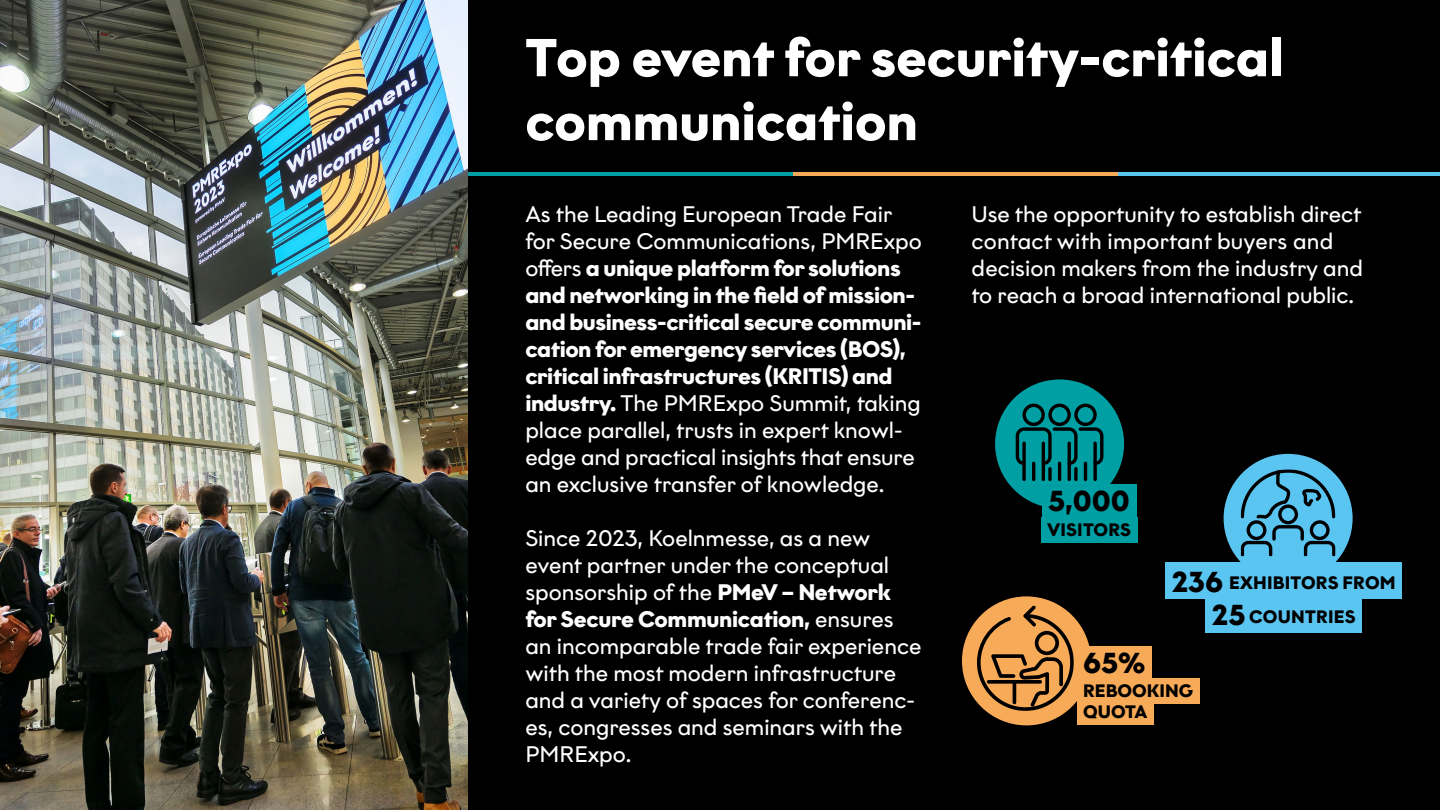
<style>
.page{position:relative;width:1440px;height:810px;background:#000}
.page>*{position:absolute;margin:0;border:0;box-sizing:border-box;transform-origin:0 0}
.t1{font:700 53.25px/63.9px "Graphit";color:#fff}
.t2{font:700 28.8px "Graphit";color:#000}
.t3{font:22.5px/27px "Graphit";color:#fff}
.t4{font:700 18px/34.6px "Graphit";letter-spacing:.01em;color:#000;text-align:center}
.s1{font-weight:700}
.s2{font-size:28.8px}
</style>
<div class="page">
<hr style="left:468px;top:172px;width:325px;height:4px;background:#009fa4">
<hr style="left:793px;top:172px;width:325px;height:4px;background:#f7aa58">
<hr style="left:1118px;top:172px;width:322px;height:4px;background:#5bc5f2">
<img style="left:0;top:0;width:468px;height:810px">
<div style="left:995px;top:379px;width:129px;height:129px;background:#009fa4;border-radius:50%"></div>
<svg style="left:1022px;top:442px;width:4px;height:39px"></svg>
<hr style="left:1042px;top:442px;width:3px;height:39px;background:#000;border-radius:2px">
<hr style="left:1032px;top:462px;width:3px;height:19px;background:#000;border-radius:2px">
<svg style="left:1048px;top:467px;width:4px;height:14px"></svg>
<hr style="left:1068px;top:442px;width:3px;height:39px;background:#000;border-radius:2px">
<hr style="left:1058px;top:462px;width:3px;height:19px;background:#000;border-radius:2px">
<svg style="left:1074px;top:467px;width:4px;height:14px"></svg>
<svg style="left:1093px;top:442px;width:4px;height:39px"></svg>
<svg style="left:1016px;top:404px;width:87px;height:61px"></svg>
<hr style="left:1084px;top:462px;width:3px;height:19px;background:#000;border-radius:2px">
<div style="left:1042px;top:484px;width:94px;height:37px;background:#009fa4"></div>
<div style="left:1041px;top:518px;width:96px;height:25px;background:#009fa4"></div>
<div style="left:1224px;top:454px;width:129px;height:129px;background:#5bc5f2;border-radius:50%"></div>
<svg style="left:1241px;top:469px;width:95px;height:87px"></svg>
<div style="left:1166px;top:562px;width:236px;height:36px;background:#5bc5f2"></div>
<div style="left:1206px;top:596px;width:156px;height:37px;background:#5bc5f2"></div>
<div style="left:962px;top:596px;width:129px;height:129px;background:#f7aa58;border-radius:50%"></div>
<svg style="left:977px;top:605px;width:97px;height:106px"></svg>
<div style="left:1077px;top:646px;width:75px;height:37px;background:#f7aa58"></div>
<div style="left:1077px;top:678px;width:122px;height:25px;background:#f7aa58"></div>
<div style="left:1077px;top:700px;width:76px;height:25px;background:#f7aa58"></div>
<h1 class="t1" style="left:525px;top:24px;width:759px">Top event for security-critical communication</h1>
<p class="t3" style="left:525px;top:200px;width:398px">As the Leading European Trade Fair for Secure Communications, PMRExpo offers <span class="s1">a unique platform for solutions and networking in the field of mission&shy;and business-critical secure communi&shy;cation for emergency services (BOS), critical infrastructures (KRITIS) and industry.</span> The PMRExpo Summit, taking place parallel, trusts in expert knowl&shy;edge and practical insights that ensure an exclusive transfer of knowledge.</p>
<p class="t3" style="left:525px;top:524px;width:397px">Since 2023, Koelnmesse, as a new event partner under the conceptual sponsorship of the <span class="s1">PMeV – Network for Secure Communication,</span> ensures an incomparable trade fair experience with the most modern infrastructure and a variety of spaces for conferenc&shy;es, congresses and seminars with the<br>PMRExpo.</p>
<p class="t3" style="left:972px;top:200px;width:393px">Use the opportunity to establish direct contact with important buyers and decision makers from the industry and to reach a broad international public.</p>
<p class="t2" style="left:1048px;top:483px;width:83px">5,000</p>
<p class="t4" style="left:1047px;top:512px;width:86px">VISITORS</p>
<p class="t4" style="left:1172px;top:565px;width:225px"><span class="s2">236</span> EXHIBITORS FROM<br><span class="s2">25</span> COUNTRIES</p>
<p class="t2" style="left:1083px;top:645px;width:64px">65%</p>
<p class="t4" style="left:1083px;top:679px;width:112px;line-height:21.6px;text-align:left">REBOOKING<br>QUOTA</p>
</div>
